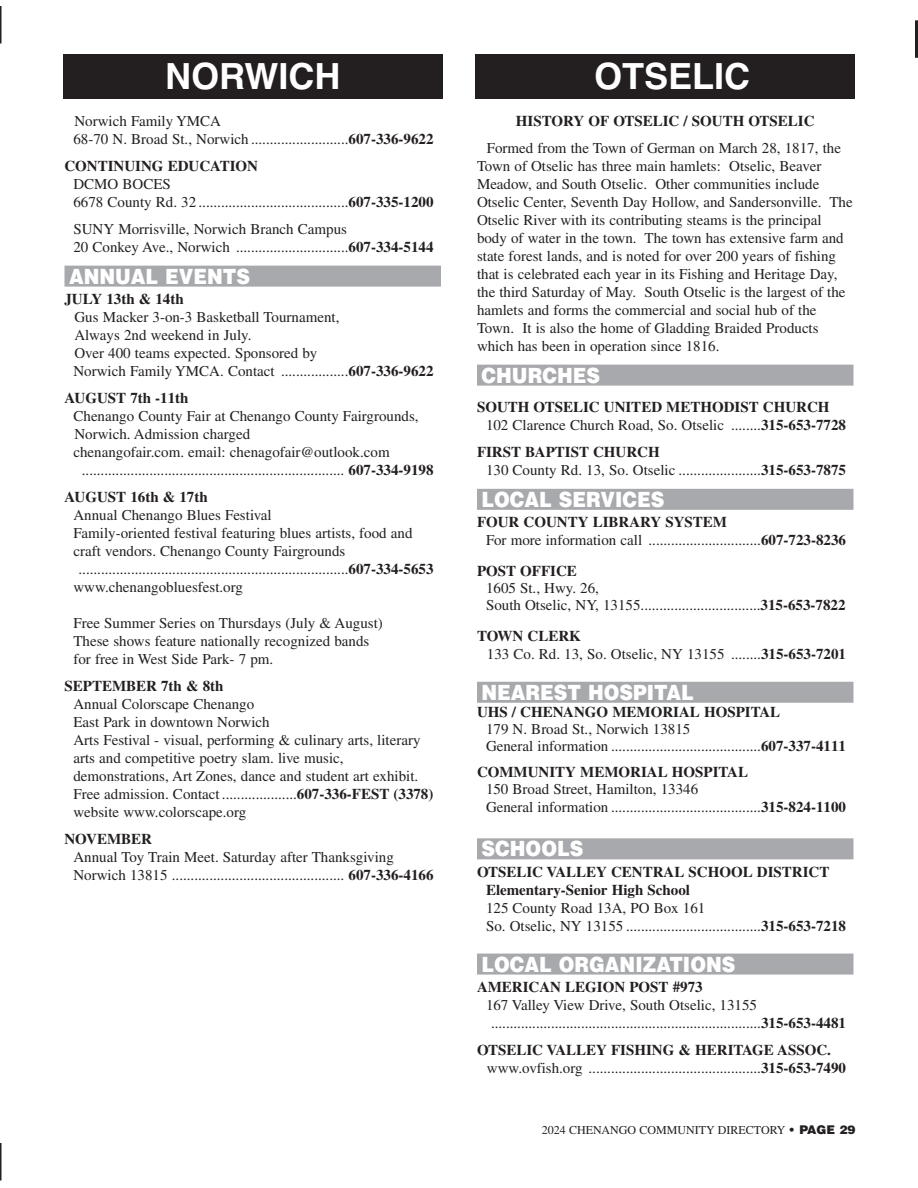
<style>
.page{position:relative;width:918px;height:1188px;background:#fff}
.page>*{position:absolute;margin:0;border:0;box-sizing:border-box;transform-origin:0 0}
.t1{font:700 36px "Helvetica";color:#fff}
.t2{font:900 21px "Helvetica";color:#fff;scale:.9 1}
.t3{font:15px/18px "Times";color:#231f20}
.t4{font:700 15px/18px "Times";color:#231f20}
.t5{font:12px "Times";color:#231f20}
.s1{font-weight:700}
.s2{font-weight:400}
.s3{font-family:"Helvetica";font-weight:900}
</style>
<div class="page">
<hr style="left:0;top:6px;width:1px;height:38px;background:#231f20">
<hr style="left:0;top:1143px;width:1px;height:37px;background:#231f20">
<hr style="left:915px;top:20px;width:3px;height:38px;background:#231f20">
<div style="left:64px;top:266px;width:377px;height:21px;background:#a7a9ac"></div>
<div style="left:477px;top:365px;width:377px;height:21px;background:#a7a9ac"></div>
<div style="left:477px;top:489px;width:377px;height:21px;background:#a7a9ac"></div>
<div style="left:477px;top:682px;width:377px;height:21px;background:#a7a9ac"></div>
<div style="left:477px;top:838px;width:377px;height:21px;background:#a7a9ac"></div>
<div style="left:477px;top:954px;width:377px;height:21px;background:#a7a9ac"></div>
<div style="left:476px;top:54px;width:379px;height:45px;background:#231f20"></div>
<div style="left:63px;top:54px;width:379px;height:45px;background:#231f20"></div>
<h1 class="t1" style="left:165px;top:63px;width:177px">NORWICH</h1>
<h1 class="t1" style="left:594px;top:63px;width:158px">OTSELIC</h1>
<p class="t3" style="left:73px;top:113px;width:362px">Norwich Family YMCA<br>68-70 N. Broad St., Norwich ..........................<span class="s1">607-336-9622</span></p>
<p class="t4" style="left:64px;top:158px;width:195px">CONTINUING EDUCATION</p>
<p class="t3" style="left:73px;top:176px;width:362px">DCMO BOCES<br>6678 County Rd. 32 ........................................<span class="s1">607-335-1200</span></p>
<p class="t3" style="left:73px;top:221px;width:362px">SUNY Morrisville, Norwich Branch Campus<br>20 Conkey Ave., Norwich ..............................<span class="s1">607-334-5144</span></p>
<h2 class="t2" style="left:69px;top:269px;width:203px">ANNUAL EVENTS</h2>
<p class="t4" style="left:64px;top:291px;width:121px">JULY 13th &amp; 14th</p>
<p class="t3" style="left:73px;top:310px;width:362px">Gus Macker 3-on-3 Basketball Tournament,<br>Always 2nd weekend in July.<br>Over 400 teams expected. Sponsored by<br>Norwich Family YMCA. Contact ..................<span class="s1">607-336-9622</span></p>
<p class="t4" style="left:64px;top:390px;width:126px">AUGUST 7th -11th</p>
<p class="t3" style="left:73px;top:409px;width:347px">Chenango County Fair at Chenango County Fairgrounds,</p>
<p class="t3" style="left:74px;top:427px;width:177px">Norwich. Admission charged</p>
<p class="t3" style="left:73px;top:445px;width:318px">chenangofair.com. email: chenagofair@outlook.com</p>
<p class="t3" style="left:82px;top:463px;width:353px">...................................................................... <span class="s1">607-334-9198</span></p>
<p class="t4" style="left:64px;top:489px;width:145px">AUGUST 16th &amp; 17th</p>
<p class="t3" style="left:73px;top:508px;width:200px">Annual Chenango Blues Festival</p>
<p class="t3" style="left:73px;top:526px;width:341px">Family-oriented festival featuring blues artists, food and</p>
<p class="t3" style="left:73px;top:544px;width:273px">craft vendors. Chenango County Fairgrounds</p>
<p class="t3" style="left:79px;top:562px;width:356px">........................................................................<span class="s1">607-334-5653</span></p>
<p class="t3" style="left:73px;top:580px;width:171px">www.chenangobluesfest.org</p>
<p class="t3" style="left:73px;top:616px;width:311px">Free Summer Series on Thursdays (July &amp; August)<br>These shows feature nationally recognized bands for free in West Side Park- 7 pm.</p>
<p class="t4" style="left:64px;top:678px;width:161px">SEPTEMBER 7th &amp; 8th</p>
<p class="t3" style="left:73px;top:697px;width:361px">Annual Colorscape Chenango<br>East Park in downtown Norwich<br>Arts Festival - visual, performing &amp; culinary arts, literary arts and competitive poetry slam. live music, demonstrations, Art Zones, dance and student art exhibit.<br>Free admission. Contact ....................<span class="s1">607-336-FEST (3378) </span>website www.colorscape.org</p>
<p class="t4" style="left:64px;top:831px;width:89px">NOVEMBER</p>
<p class="t3" style="left:73px;top:850px;width:362px">Annual Toy Train Meet. Saturday after Thanksgiving<br>Norwich 13815 .............................................. <span class="s1">607-336-4166</span></p>
<p class="t4" style="left:516px;top:113px;width:300px">HISTORY OF OTSELIC / SOUTH OTSELIC</p>
<p class="t3" style="left:477px;top:140px;width:377px;text-indent:10px">Formed from the Town of German on March 28, 1817, the Town of Otselic has three main hamlets: Otselic, Beaver Meadow, and South Otselic. Other communities include Otselic Center, Seventh Day Hollow, and Sandersonville. The Otselic River with its contributing steams is the principal body of water in the town. The town has extensive farm and state forest lands, and is noted for over 200 years of fishing that is celebrated each year in its Fishing and Heritage Day, the third Saturday of May. South Otselic is the largest of the hamlets and forms the commercial and social hub of the Town. It is also the home of Gladding Braided Products which has been in operation since 1816.</p>
<h2 class="t2" style="left:482px;top:368px;width:133px">CHURCHES</h2>
<p class="t4" style="left:486px;top:399px;width:362px;text-indent:-9px">SOUTH OTSELIC UNITED METHODIST CHURCH<br><span class="s2">102 Clarence Church Road, So. Otselic ........</span>315-653-7728</p>
<p class="t3" style="left:486px;top:445px;width:362px;text-indent:-9px"><span class="s1">FIRST BAPTIST CHURCH<br></span>130 County Rd. 13, So. Otselic ......................<span class="s1">315-653-7875</span></p>
<h2 class="t2" style="left:482px;top:492px;width:205px">LOCAL SERVICES</h2>
<p class="t3" style="left:486px;top:515px;width:362px;line-height:17.2px;text-indent:-9px"><span class="s1">FOUR COUNTY LIBRARY SYSTEM<br></span>For more information call ..............................<span class="s1">607-723-8236</span></p>
<p class="t4" style="left:477px;top:563px;width:101px">POST OFFICE</p>
<p class="t3" style="left:486px;top:581px;width:361px;line-height:17.2px">1605 St., Hwy. 26,<br>South Otselic, NY, 13155................................<span class="s1">315-653-7822</span></p>
<p class="t3" style="left:487px;top:628px;width:361px;text-indent:-10px"><span class="s1">TOWN CLERK<br></span>133 Co. Rd. 13, So. Otselic, NY 13155 ........<span class="s1">315-653-7201</span></p>
<h2 class="t2" style="left:482px;top:685px;width:237px">NEAREST HOSPITAL</h2>
<p class="t4" style="left:477px;top:704px;width:305px">UHS / CHENANGO MEMORIAL HOSPITAL</p>
<p class="t3" style="left:486px;top:722px;width:362px;line-height:17.2px">179 N. Broad St., Norwich 13815<br>General information ........................................<span class="s1">607-337-4111</span></p>
<p class="t4" style="left:477px;top:765px;width:273px">COMMUNITY MEMORIAL HOSPITAL</p>
<p class="t3" style="left:486px;top:782px;width:362px;line-height:17.2px">150 Broad Street, Hamilton, 13346<br>General information ........................................<span class="s1">315-824-1100</span></p>
<h2 class="t2" style="left:482px;top:841px;width:115px">SCHOOLS</h2>
<p class="t4" style="left:486px;top:864px;width:345px;text-indent:-9px">OTSELIC VALLEY CENTRAL SCHOOL DISTRICT<br>Elementary-Senior High School</p>
<p class="t3" style="left:486px;top:900px;width:362px">125 County Road 13A, PO Box 161<br>So. Otselic, NY 13155 ....................................<span class="s1">315-653-7218</span></p>
<h2 class="t2" style="left:482px;top:956px;width:284px">LOCAL ORGANIZATIONS</h2>
<p class="t4" style="left:477px;top:979px;width:227px">AMERICAN LEGION POST #973</p>
<p class="t3" style="left:491px;top:998px;width:356px;text-indent:-5px">167 Valley View Drive, South Otselic, 13155 ........................................................................<span class="s1">315-653-4481</span></p>
<p class="t3" style="left:487px;top:1043px;width:361px;text-indent:-10px"><span class="s1">OTSELIC VALLEY FISHING &amp; HERITAGE ASSOC. </span>www.ovfish.org ..............................................<span class="s1">315-653-7490</span></p>
<p class="t5" style="left:542px;top:1125px;width:315px">2024 CHENANGO COMMUNITY DIRECTORY <span class="s3">• PAGE 29</span></p>
</div>
